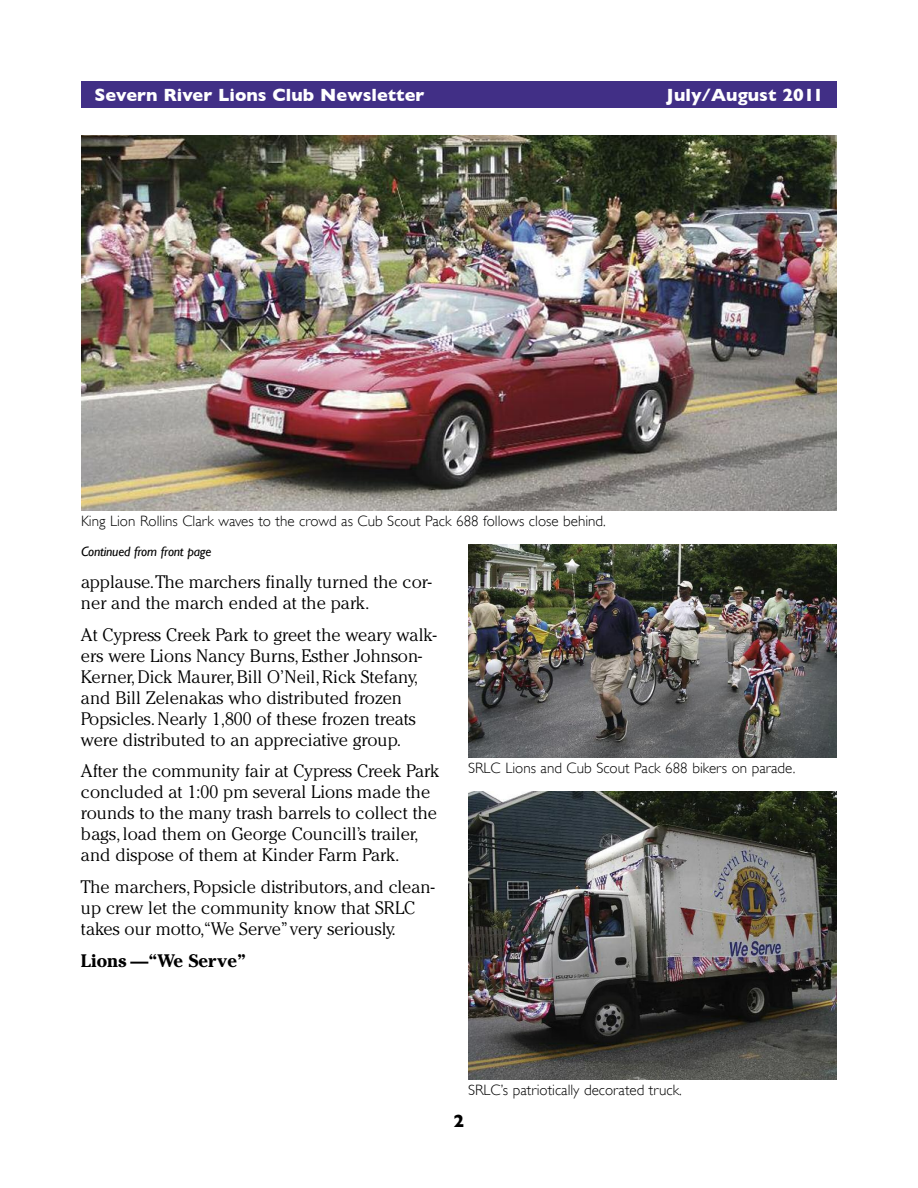
<style>
.page{position:relative;width:918px;height:1188px;background:#fff}
.page>*{position:absolute;margin:0;border:0;box-sizing:border-box;transform-origin:0 0}
.t1{font:300 18px/21px "Cheltenham";color:#000}
.t2{font:700 18px "Gill Sans";color:#fff}
.t3{font:700 18px "Cheltenham";color:#000}
.t4{font:700 18px "Gill Sans";color:#000}
.t5{font:300 15px "Gill Sans";color:#000}
.t6{font:italic 13.5px "Gill Sans";letter-spacing:-.015em;color:#000}
</style>
<div class="page">
<div style="left:81px;top:81px;width:756px;height:27px;background:#412f86"></div>
<img style="left:468px;top:792px;width:369px;height:287px">
<img style="left:82px;top:135px;width:755px;height:375px">
<img style="left:468px;top:545px;width:369px;height:213px">
<p class="t2" style="left:94px;top:84px;width:331px">Severn River Lions Club Newsletter</p>
<p class="t2" style="left:666px;top:84px;width:159px">July/August 2011</p>
<p class="t5" style="left:81px;top:512px;width:526px">King Lion Rollins Clark waves to the crowd as Cub Scout Pack 688 follows close behind.</p>
<p class="t6" style="left:81px;top:544px;width:132px">Continued from front page</p>
<p class="t1" style="left:81px;top:573px;width:352px">applause.The marchers finally turned the cor&shy;ner and the march ended at the park.</p>
<p class="t1" style="left:81px;top:625px;width:357px">At Cypress Creek Park to greet the weary walk&shy;ers were Lions Nancy Burns,Esther Johnson-Kerner,Dick Maurer,Bill O’Neil,Rick Stefany, and Bill Zelenakas who distributed frozen Popsicles.Nearly 1,800 of these frozen treats were distributed to an appreciative group.</p>
<p class="t1" style="left:81px;top:762px;width:360px">After the community fair at Cypress Creek Park concluded at 1:00 pm several Lions made the rounds to the many trash barrels to collect the bags,load them on George Councill’s trailer, and dispose of them at Kinder Farm Park.</p>
<p class="t1" style="left:81px;top:878px;width:355px">The marchers,Popsicle distributors, and clean&shy;up crew let the community know that SRLC takes our motto,“We Serve”very seriously.</p>
<p class="t3" style="left:81px;top:954px;width:167px">Lions —“We Serve”</p>
<p class="t5" style="left:468px;top:760px;width:329px">SRLC Lions and Cub Scout Pack 688 bikers on parade.</p>
<p class="t5" style="left:468px;top:1081px;width:215px">SRLC’s patriotically decorated truck.</p>
<p class="t4" style="left:454px;top:1110px;width:12px">2</p>
</div>
